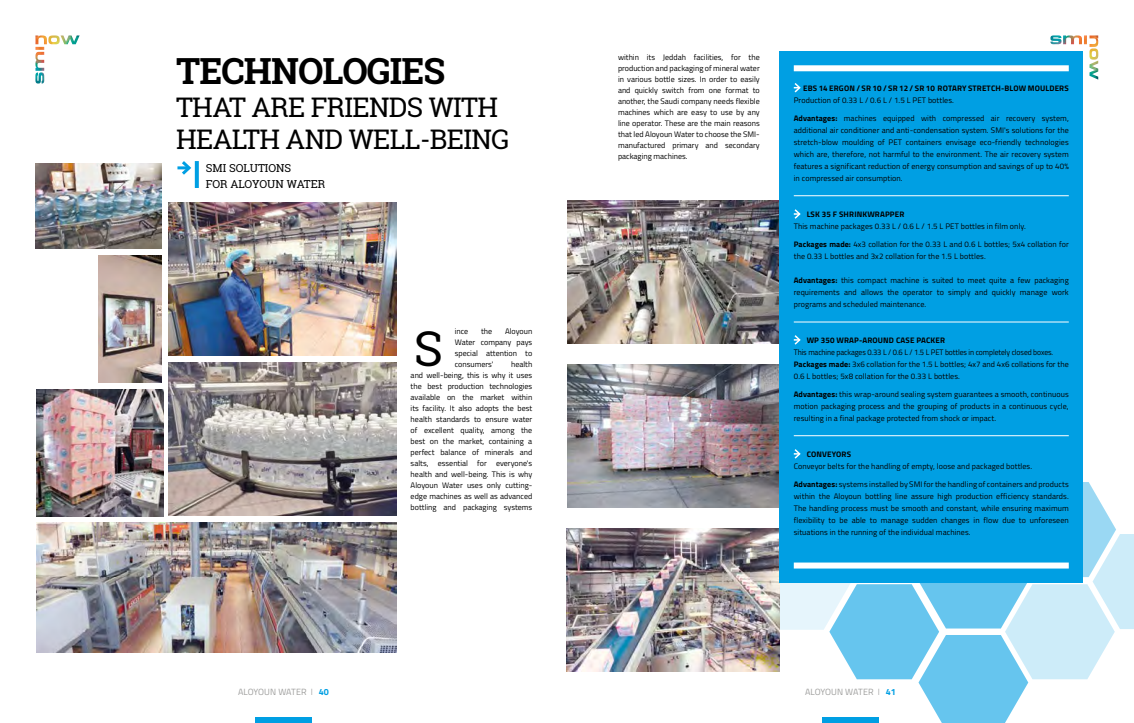
<style>
.page{position:relative;width:1134px;height:723px;background:#fff}
.page>*{position:absolute;margin:0;border:0;box-sizing:border-box;transform-origin:0 0}
.t1{font:48px "Roboto Slab";color:#000}
.t2{font:700 36px "Roboto Slab";letter-spacing:-.025em;color:#000}
.t3{font:27px/32.4px "Roboto Slab";letter-spacing:-.025em;color:#000}
.t4{font:11px/16px "Roboto Slab";color:#000}
.t5{font:9px "Titillium Web";color:#9d9d9c}
.t6{font:8px/11px "Titillium Web";letter-spacing:.01em;color:#000;text-align:justify}
.t7{font:8px/12px "Titillium Web";letter-spacing:.01em;color:#000;scale:.95 1}
.t8{font:700 8px "Titillium Web";letter-spacing:.02em;color:#000}
.s1{font-weight:700}
.s2{font-weight:300}
.s3{font-weight:700;color:#009fe3}
</style>
<div class="page">
<svg style="left:741px;top:482px;width:393px;height:241px"></svg>
<img style="left:1050px;top:35px;width:48px;height:25px">
<img style="left:35px;top:35px;width:45px;height:48px">
<div style="left:255px;top:717px;width:57px;height:6px;background:#009fe3"></div>
<div style="left:822px;top:717px;width:57px;height:6px;background:#009fe3"></div>
<img style="left:37px;top:522px;width:359px;height:130px">
<img style="left:169px;top:202px;width:227px;height:153px">
<img style="left:567px;top:529px;width:213px;height:142px">
<img style="left:567px;top:364px;width:213px;height:143px">
<img style="left:37px;top:389px;width:127px;height:127px">
<img style="left:98px;top:255px;width:64px;height:127px">
<img style="left:35px;top:163px;width:127px;height:85px">
<img style="left:169px;top:362px;width:227px;height:153px">
<img style="left:568px;top:201px;width:212px;height:143px">
<div style="left:780px;top:51px;width:303px;height:532px;background:#009fe3"></div>
<svg style="left:793px;top:83px;width:8px;height:10px"></svg>
<svg style="left:793px;top:209px;width:8px;height:10px"></svg>
<svg style="left:793px;top:335px;width:8px;height:10px"></svg>
<svg style="left:793px;top:449px;width:8px;height:10px"></svg>
<div style="left:794px;top:65px;width:275px;height:6px;background:#fff"></div>
<hr style="left:794px;top:195px;width:275px;height:1px;background:#fff">
<hr style="left:794px;top:321px;width:275px;height:1px;background:#fff">
<hr style="left:794px;top:435px;width:275px;height:1px;background:#fff">
<div style="left:794px;top:562px;width:275px;height:6px;background:#fff"></div>
<svg style="left:195px;top:161px;width:4px;height:27px"></svg>
<svg style="left:177px;top:161px;width:15px;height:14px"></svg>
<h2 class="t2" style="left:176px;top:47px;width:271px">TECHNOLOGIES</h2>
<h3 class="t3" style="left:176px;top:91px;width:335px">THAT ARE FRIENDS WITH<br>HEALTH AND WELL-BEING</h3>
<h3 class="t4" style="left:206px;top:159px;width:121px">SMI SOLUTIONS<br>FOR ALOYOUN WATER</h3>
<p class="t6" style="left:455px;top:326px;width:79px;text-indent:50px">Aloyoun Water company pays special attention to consumers'</p>
<p class="t6" style="left:455px;top:326px;width:15px">ince</p>
<p class="t6" style="left:481px;top:326px;width:13px">the</p>
<h1 class="t1" style="left:414px;top:315px;width:31px">S</h1>
<p class="t6" style="left:411px;top:359px;width:123px;text-indent:100px">health and well-being, this is why it uses the best production technologies available on the market within its facility. It also adopts the best health standards to ensure water of excellent quality, among the best on the market, containing a perfect balance of minerals and salts, essential for everyone's health and well-being. This is why Aloyoun Water uses only cutting&shy;edge machines as well as advanced bottling and packaging systems</p>
<p class="t6" style="left:618px;top:51px;width:143px">within its Jeddah facilities, for the production and packaging of mineral water in various bottle sizes. In order to easily and quickly switch from one format to another, the Saudi company needs flexible machines which are easy to use by any line operator. These are the main reasons that led Aloyoun Water to choose the SMI&shy;manufactured primary and secondary packaging machines.</p>
<p class="t8" style="left:803px;top:82px;width:267px">EBS 14 ERGON / SR 10 / SR 12 / SR 10 ROTARY STRETCH-BLOW MOULDERS</p>
<p class="t6" style="left:794px;top:94px;width:162px">Production of 0.33 L / 0.6 L / 1.5 L PET bottles.</p>
<p class="t6" style="left:794px;top:112px;width:277px;line-height:12px"><span class="s1">Advantages:</span> machines equipped with compressed air recovery system, additional air conditioner and anti-condensation system. SMI's solutions for the stretch-blow moulding of PET containers envisage eco-friendly technologies which are, therefore, not harmful to the environment. The air recovery system features a significant reduction of energy consumption and savings of up to 40% in compressed air consumption.</p>
<p class="t8" style="left:807px;top:208px;width:99px">LSK 35 F SHRINKWRAPPER</p>
<p class="t6" style="left:794px;top:220px;width:234px">This machine packages 0.33 L / 0.6 L / 1.5 L PET bottles in film only.</p>
<p class="t6" style="left:794px;top:238px;width:276px;line-height:12px"><span class="s1">Packages made:</span> 4x3 collation for the 0.33 L and 0.6 L bottles; 5x4 collation for the 0.33 L bottles and 3x2 collation for the 1.5 L bottles.</p>
<p class="t6" style="left:794px;top:274px;width:276px;line-height:12px"><span class="s1">Advantages:</span> this compact machine is suited to meet quite a few packaging requirements and allows the operator to simply and quickly manage work programs and scheduled maintenance.</p>
<p class="t8" style="left:807px;top:334px;width:140px">WP 350 WRAP-AROUND CASE PACKER</p>
<p class="t7" style="left:794px;top:346px;width:291px">This machine packages 0.33 L / 0.6 L / 1.5 L PET bottles in completely closed boxes.<br><span class="s1">Packages made:</span> 3x6 collation for the 1.5 L bottles; 4x7 and 4x6 collations for the<br>0.6 L bottles; 5x8 collation for the 0.33 L bottles.</p>
<p class="t6" style="left:794px;top:388px;width:276px;line-height:12px"><span class="s1">Advantages:</span> this wrap-around sealing system guarantees a smooth, continuous motion packaging process and the grouping of products in a continuous cycle, resulting in a final package protected from shock or impact.</p>
<p class="t8" style="left:807px;top:448px;width:46px">CONVEYORS</p>
<p class="t6" style="left:794px;top:460px;width:240px">Conveyor belts for the handling of empty, loose and packaged bottles.</p>
<p class="t6" style="left:794px;top:478px;width:276px;line-height:12px"><span class="s1">Advantages:</span> systems installed by SMI for the handling of containers and products within the Aloyoun bottling line assure high production efficiency standards.<br>The handling process must be smooth and constant, while ensuring maximum flexibility to be able to manage sudden changes in flow due to unforeseen situations in the running of the individual machines.</p>
<p class="t5" style="left:238px;top:685px;width:92px">ALOYOUN WATER <span class="s2">I</span> <span class="s3">40</span></p>
<p class="t5" style="left:805px;top:685px;width:92px">ALOYOUN WATER <span class="s2">I</span> <span class="s3">41</span></p>
</div>
